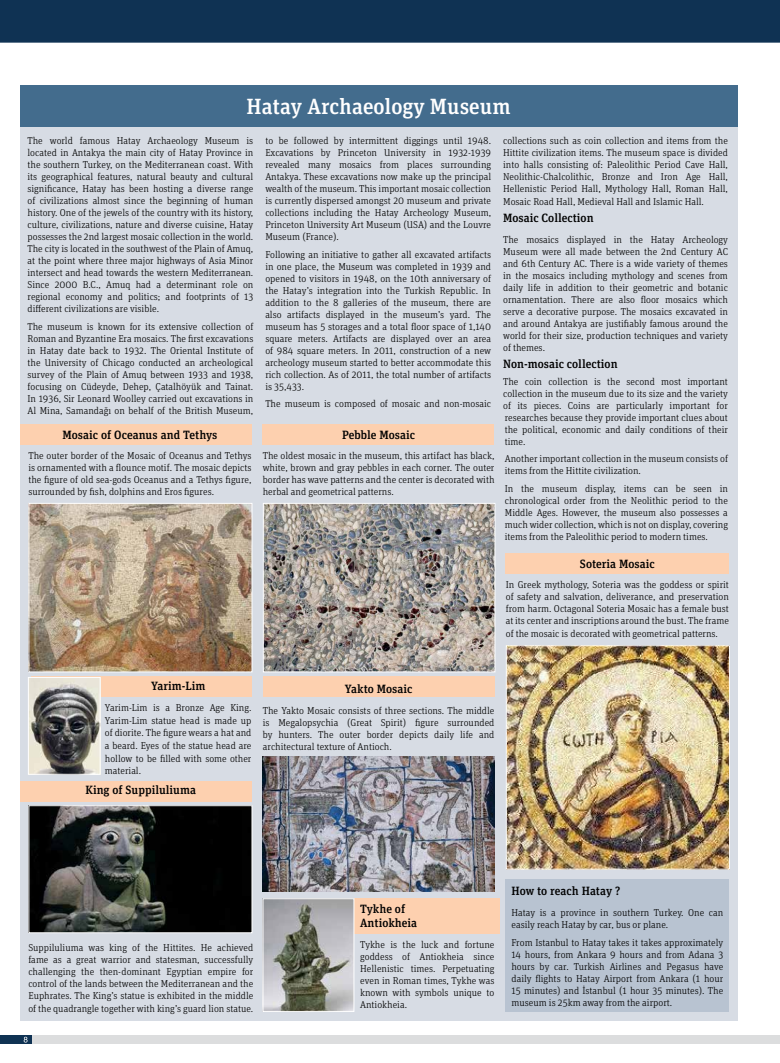
<style>
.page{position:relative;width:780px;height:1063px;background:#fff}
.page>*{position:absolute;margin:0;border:0;box-sizing:border-box;transform-origin:0 0}
.t1{font:500 22px "Unit Slab Pro";color:#fff}
.t2{font:500 12px/14.4px "Unit Slab Pro";color:#000}
.t3{font:300 10px/12px "Unit Slab Pro";color:#000;text-align:justify}
</style>
<div class="page">
<div style="left:20px;top:126px;width:717px;height:894px;background:#d7dce4"></div>
<div style="left:506px;top:880px;width:223px;height:132px;background:#b8c3d1"></div>
<div style="left:0;top:1035px;width:31px;height:8px;background:#0f3253"></div>
<div style="left:0;top:0;width:780px;height:43px;background:#0f3253"></div>
<svg style="left:23px;top:1036px;width:5px;height:7px"></svg>
<div style="left:32px;top:1035px;width:748px;height:8px;background:#dcddde"></div>
<div style="left:20px;top:85px;width:717px;height:41px;background:#436c8d"></div>
<div style="left:20px;top:424px;width:231px;height:20px;background:#fdd0af"></div>
<div style="left:31px;top:677px;width:220px;height:20px;background:#fdd0af"></div>
<div style="left:280px;top:899px;width:220px;height:35px;background:#fdd0af"></div>
<div style="left:263px;top:677px;width:231px;height:20px;background:#fdd0af"></div>
<div style="left:20px;top:781px;width:231px;height:20px;background:#fdd0af"></div>
<div style="left:262px;top:424px;width:232px;height:20px;background:#fdd0af"></div>
<div style="left:506px;top:553px;width:223px;height:20px;background:#fdd0af"></div>
<img style="left:30px;top:505px;width:220px;height:165px">
<div style="left:28px;top:503px;width:224px;height:169px;border:1px solid #fff"></div>
<img style="left:265px;top:505px;width:228px;height:165px">
<div style="left:263px;top:503px;width:232px;height:169px;border:1px solid #fff"></div>
<img style="left:508px;top:647px;width:220px;height:221px">
<div style="left:506px;top:645px;width:224px;height:225px;border:1px solid #fff"></div>
<img style="left:30px;top:679px;width:69px;height:94px">
<div style="left:28px;top:677px;width:73px;height:98px;border:1px solid #fff"></div>
<img style="left:30px;top:807px;width:220px;height:124px">
<div style="left:28px;top:805px;width:224px;height:128px;border:1px solid #fff"></div>
<img style="left:262px;top:757px;width:232px;height:135px">
<img style="left:265px;top:901px;width:87px;height:109px">
<div style="left:263px;top:899px;width:91px;height:113px;border:1px solid #fff"></div>
<h1 class="t1" style="left:246px;top:91px;width:265px">Hatay Archaeology Museum</h1>
<p class="t3" style="left:28px;top:134px;width:227px">The world famous Hatay Archaeology Museum is located in Antakya the main city of Hatay Province in the southern Turkey, on the Mediterranean coast. With its geographical features, natural beauty and cultural significance, Hatay has been hosting a diverse range of civilizations almost since the beginning of human history. One of the jewels of the country with its history, culture, civilizations, nature and diverse cuisine, Hatay possesses the 2nd largest mosaic collection in the world.<br>The city is located in the southwest of the Plain of Amuq, at the point where three major highways of Asia Minor intersect and head towards the western Mediterranean.<br>Since 2000 B.C., Amuq had a determinant role on regional economy and politics; and footprints of 13 different civilizations are visible.</p>
<p class="t3" style="left:28px;top:320px;width:227px">The museum is known for its extensive collection of Roman and Byzantine Era mosaics. The first excavations in Hatay date back to 1932. The Oriental Institute of the University of Chicago conducted an archeological survey of the Plain of Amuq between 1933 and 1938, focusing on Cüdeyde, Dehep, Çatalhöyük and Tainat.<br>In 1936, Sir Leonard Woolley carried out excavations in Al Mina, Samandağı on behalf of the British Museum,</p>
<p class="t3" style="left:265px;top:134px;width:227px">to be followed by intermittent diggings until 1948.<br>Excavations by Princeton University in 1932-1939 revealed many mosaics from places surrounding Antakya. These excavations now make up the principal wealth of the museum. This important mosaic collection is currently dispersed amongst 20 museum and private collections including the Hatay Archeology Museum, Princeton University Art Museum (USA) and the Louvre Museum (France).</p>
<p class="t3" style="left:265px;top:248px;width:227px">Following an initiative to gather all excavated artifacts in one place, the Museum was completed in 1939 and opened to visitors in 1948, on the 10th anniversary of the Hatay’s integration into the Turkish Republic. In addition to the 8 galleries of the museum, there are also artifacts displayed in the museum’s yard. The museum has 5 storages and a total floor space of 1,140 square meters. Artifacts are displayed over an area of 984 square meters. In 2011, construction of a new archeology museum started to better accommodate this rich collection. As of 2011, the total number of artifacts is 35,433.</p>
<p class="t3" style="left:265px;top:398px;width:227px">The museum is composed of mosaic and non-mosaic</p>
<p class="t3" style="left:503px;top:134px;width:226px">collections such as coin collection and items from the Hittite civilization items. The museum space is divided into halls consisting of: Paleolithic Period Cave Hall, Neolithic-Chalcolithic, Bronze and Iron Age Hall, Hellenistic Period Hall, Mythology Hall, Roman Hall,</p>
<p class="t3" style="left:503px;top:195px;width:202px">Mosaic Road Hall, Medieval Hall and Islamic Hall.</p>
<p class="t2" style="left:503px;top:211px;width:92px">Mosaic Collection</p>
<p class="t3" style="left:503px;top:233px;width:226px">The mosaics displayed in the Hatay Archeology Museum were all made between the 2nd Century AC and 6th Century AC. There is a wide variety of themes in the mosaics including mythology and scenes from daily life in addition to their geometric and botanic ornamentation. There are also floor mosaics which serve a decorative purpose. The mosaics excavated in and around Antakya are justifiably famous around the world for their size, production techniques and variety of themes.</p>
<p class="t2" style="left:503px;top:356px;width:116px">Non-mosaic collection</p>
<p class="t3" style="left:503px;top:375px;width:226px">The coin collection is the second most important collection in the museum due to its size and the variety of its pieces. Coins are particularly important for researches because they provide important clues about the political, economic and daily conditions of their time.</p>
<p class="t3" style="left:505px;top:453px;width:225px">Another important collection in the museum consists of items from the Hittite civilization.</p>
<p class="t3" style="left:505px;top:482px;width:225px">In the museum display, items can be seen in chronological order from the Neolithic period to the Middle Ages. However, the museum also possesses a much wider collection, which is not on display, covering items from the Paleolithic period to modern times.</p>
<p class="t2" style="left:62px;top:427px;width:156px">Mosaic of Oceanus and Tethys</p>
<p class="t3" style="left:28px;top:449px;width:225px">The outer border of the Mosaic of Oceanus and Tethys is ornamented with a flounce motif. The mosaic depicts the figure of old sea-gods Oceanus and a Tethys figure, surrounded by fish, dolphins and Eros figures.</p>
<p class="t2" style="left:342px;top:427px;width:75px">Pebble Mosaic</p>
<p class="t3" style="left:263px;top:449px;width:233px">The oldest mosaic in the museum, this artifact has black, white, brown and gray pebbles in each corner. The outer border has wave patterns and the center is decorated with herbal and geometrical patterns.</p>
<p class="t2" style="left:580px;top:556px;width:76px">Soteria Mosaic</p>
<p class="t3" style="left:506px;top:578px;width:225px">In Greek mythology, Soteria was the goddess or spirit of safety and salvation, deliverance, and preservation from harm. Octagonal Soteria Mosaic has a female bust at its center and inscriptions around the bust. The frame</p>
<p class="t3" style="left:506px;top:628px;width:214px">of the mosaic is decorated with geometrical patterns.</p>
<p class="t2" style="left:151px;top:678px;width:56px">Yarim-Lim</p>
<p class="t3" style="left:105px;top:701px;width:148px;line-height:12.7px">Yarim-Lim is a Bronze Age King.<br>Yarim-Lim statue head is made up of diorite. The figure wears a hat and a beard. Eyes of the statue head are hollow to be filled with some other material.</p>
<p class="t2" style="left:85px;top:783px;width:112px">King of Suppiluliuma</p>
<p class="t2" style="left:345px;top:681px;width:69px">Yakto Mosaic</p>
<p class="t3" style="left:263px;top:704px;width:233px">The Yakto Mosaic consists of three sections. The middle is Megalopsychia (Great Spirit) figure surrounded by hunters. The outer border depicts daily life and architectural texture of Antioch.</p>
<p class="t3" style="left:28px;top:941px;width:226px">Suppiluliuma was king of the Hittites. He achieved fame as a great warrior and statesman, successfully challenging the then-dominant Egyptian empire for control of the lands between the Mediterranean and the Euphrates. The King’s statue is exhibited in the middle</p>
<p class="t3" style="left:28px;top:1002px;width:226px">of the quadrangle together with king’s guard lion statue.</p>
<p class="t2" style="left:360px;top:901px;width:59px">Tykhe of<br>Antiokheia</p>
<p class="t3" style="left:360px;top:938px;width:136px">Tykhe is the luck and fortune goddess of Antiokheia since Hellenistic times. Perpetuating even in Roman times, Tykhe was known with symbols unique to Antiokheia.</p>
<p class="t2" style="left:511px;top:883px;width:110px">How to reach Hatay ?</p>
<p class="t3" style="left:511px;top:906px;width:213px">Hatay is a province in southern Turkey. One can easily reach Hatay by car, bus or plane.</p>
<p class="t3" style="left:511px;top:936px;width:213px">From Istanbul to Hatay takes it takes approximately 14 hours, from Ankara 9 hours and from Adana 3 hours by car. Turkish Airlines and Pegasus have daily flights to Hatay Airport from Ankara (1 hour 15 minutes) and İstanbul (1 hour 35 minutes). The museum is 25km away from the airport.</p>
</div>
